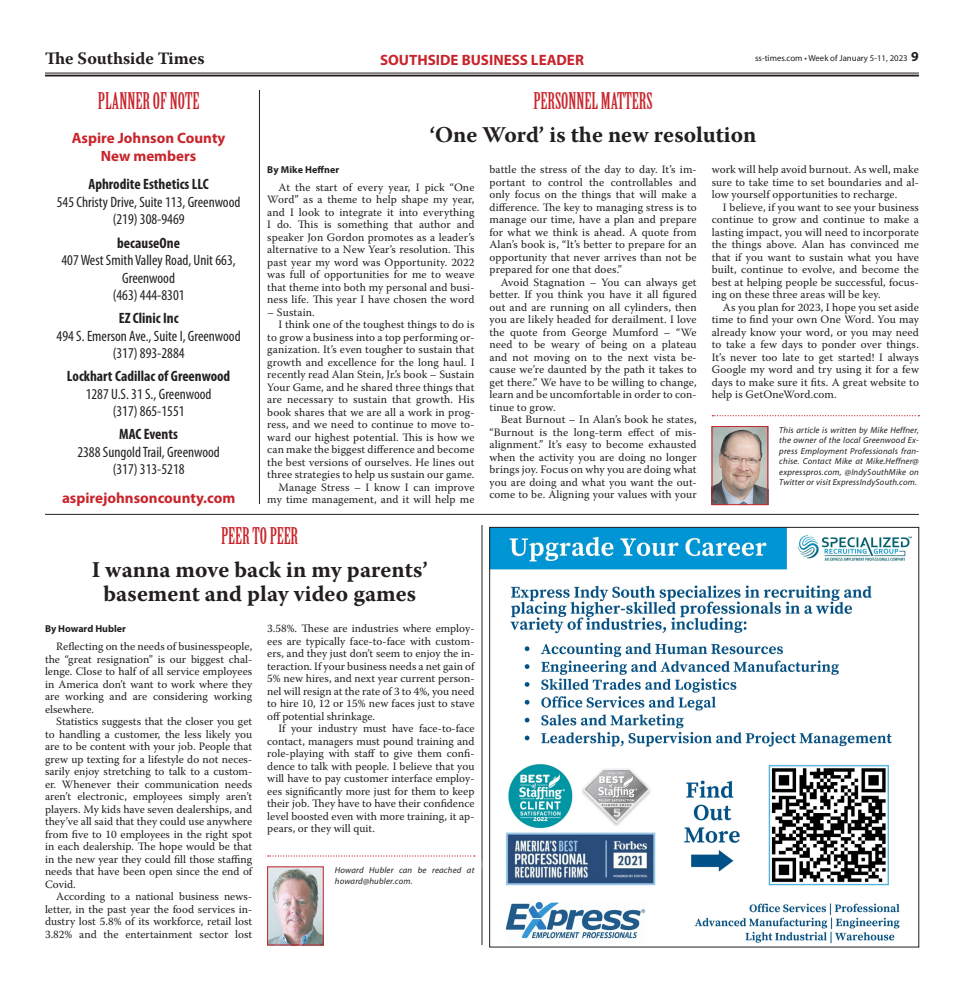
<style>
.page{position:relative;width:964px;height:990px;background:#fff}
.page>*{position:absolute;margin:0;border:0;box-sizing:border-box;transform-origin:0 0}
.SBL_Headline_for_Art{font:700 22.5px/23.8px "Warnock Pro";color:#231f20;text-align:center}
.Section_Header_-_18p{font:22.5px "Birch Std";color:#c8242b}
.t1{font:700 17.38px "Warnock Pro";color:#231f20}
.Planner_of_Note{font:condensed 15px/17.5px "Myriad Pro";color:#231f20;text-align:center}
.Planner_of_Note_BOLD{font:700 condensed 15px "Myriad Pro";color:#231f20}
.Planner_of_Note_BOLD-2{font:700 15px/17.5px "Myriad Pro";color:#c8242b;text-align:center}
.Briefs_Copy{font:700 15px "Myriad Pro";color:#c8242b}
.Body_Copy{font:11.25px/12.5px "Warnock Pro";letter-spacing:.01em;color:#231f20;text-align:justify}
.Byline_for_Article{font:700 10px "Myriad Pro";color:#231f20}
.Signature{font:italic 8.75px/10.5px "Myriad Pro";letter-spacing:.02em;color:#231f20;text-align:justify}
.t2{font:8.75px "Myriad Pro";color:#231f20}
.s1{font-weight:700;font-size:13.75px}
</style>
<div class="page">
<hr style="left:45px;top:73px;width:873px;height:1px;background:#231f20">
<hr style="left:45px;top:75px;width:873px;height:2px;background:#231f20">
<hr style="left:259px;top:90px;width:1px;height:414px;background:#231f20">
<hr style="left:481px;top:525px;width:1px;height:420px;background:#231f20">
<hr style="left:45px;top:514px;width:873px;height:1px;background:#231f20">
<svg style="left:712px;top:415px;width:206px;height:1px"></svg>
<img style="left:713px;top:428px;width:52px;height:75px">
<div style="left:711px;top:426px;width:56px;height:79px;border:1px solid #c8242b"></div>
<div style="left:269px;top:857px;width:221px;height:15px;background:#fff"></div>
<svg style="left:268px;top:855px;width:206px;height:2px"></svg>
<img style="left:269px;top:869px;width:52px;height:74px">
<div style="left:267px;top:867px;width:56px;height:78px;border:1px solid #c8242b"></div>
<img style="left:491px;top:529px;width:421px;height:415px">
<h2 class="t1" style="left:45px;top:48px;width:161px">The Southside Times</h2>
<p class="Briefs_Copy" style="left:380px;top:50px;width:205px">SOUTHSIDE BUSINESS LEADER</p>
<p class="t2" style="left:754px;top:53px;width:165px">ss-times.com • Week of January 5-11, 2023 <span class="s1">9</span></p>
<p class="Section_Header_-_18p" style="left:98px;top:89px;width:103px">PLANNER OF NOTE</p>
<p class="Planner_of_Note_BOLD-2" style="left:72px;top:129px;width:155px">Aspire Johnson County<br>New members</p>
<p class="Planner_of_Note_BOLD" style="left:88px;top:175px;width:122px">Aphrodite Esthetics LLC</p>
<p class="Planner_of_Note" style="left:57px;top:193px;width:185px">545 Christy Drive, Suite 113, Greenwood</p>
<p class="Planner_of_Note" style="left:113px;top:210px;width:73px">(219) 308-9469</p>
<p class="Planner_of_Note_BOLD" style="left:117px;top:233px;width:64px">becauseOne</p>
<p class="Planner_of_Note" style="left:61px;top:251px;width:176px">407 West Smith Valley Road, Unit 663,<br>Greenwood</p>
<p class="Planner_of_Note" style="left:113px;top:286px;width:73px">(463) 444-8301</p>
<p class="Planner_of_Note_BOLD" style="left:119px;top:309px;width:61px">EZ Clinic Inc</p>
<p class="Planner_of_Note" style="left:57px;top:327px;width:185px">494 S. Emerson Ave., Suite I, Greenwood</p>
<p class="Planner_of_Note" style="left:113px;top:344px;width:73px">(317) 893-2884</p>
<p class="Planner_of_Note_BOLD" style="left:67px;top:367px;width:165px">Lockhart Cadillac of Greenwood</p>
<p class="Planner_of_Note" style="left:86px;top:385px;width:127px">1287 U.S. 31 S., Greenwood</p>
<p class="Planner_of_Note" style="left:113px;top:402px;width:73px">(317) 865-1551</p>
<p class="Planner_of_Note_BOLD" style="left:119px;top:425px;width:60px">MAC Events</p>
<p class="Planner_of_Note" style="left:77px;top:443px;width:144px">2388 Sungold Trail, Greenwood</p>
<p class="Planner_of_Note" style="left:113px;top:460px;width:73px">(317) 313-5218</p>
<p class="Planner_of_Note_BOLD-2" style="left:62px;top:489px;width:175px">aspirejohnsoncounty.com</p>
<p class="Section_Header_-_18p" style="left:533px;top:88px;width:121px">PERSONNEL MATTERS</p>
<p class="SBL_Headline_for_Art" style="left:429px;top:123px;width:328px">‘One Word’ is the new resolution</p>
<p class="Byline_for_Article" style="left:267px;top:163px;width:73px">By Mike Heffner</p>
<p class="Body_Copy" style="left:267px;top:181px;width:209px;text-indent:11px">At the start of every year, I pick “One Word” as a theme to help shape my year, and I look to integrate it into everything I do. This is something that author and speaker Jon Gordon promotes as a leader’s alternative to a New Year’s resolution. This past year my word was Opportunity. 2022 was full of opportunities for me to weave that theme into both my personal and busi&shy;ness life. This year I have chosen the word</p>
<p class="Body_Copy" style="left:267px;top:306px;width:49px">– Sustain.</p>
<p class="Body_Copy" style="left:267px;top:318px;width:209px;text-indent:11px">I think one of the toughest things to do is to grow a business into a top performing or&shy;ganization. It’s even tougher to sustain that growth and excellence for the long haul. I recently read Alan Stein, Jr.’s book – Sustain Your Game, and he shared three things that are necessary to sustain that growth. His book shares that we are all a work in prog&shy;ress, and we need to continue to move to&shy;ward our highest potential. This is how we can make the biggest difference and become the best versions of ourselves. He lines out three strategies to help us sustain our game.</p>
<p class="Body_Copy" style="left:267px;top:481px;width:209px;text-align:right">Manage Stress – I know I can improve my time management, and it will help me</p>
<p class="Body_Copy" style="left:489px;top:163px;width:209px">battle the stress of the day to day. It’s im&shy;portant to control the controllables and only focus on the things that will make a difference. The key to managing stress is to manage our time, have a plan and prepare for what we think is ahead. A quote from Alan’s book is, “It’s better to prepare for an opportunity that never arrives than not be prepared for one that does.”</p>
<p class="Body_Copy" style="left:489px;top:276px;width:209px;text-indent:11px">Avoid Stagnation – You can always get better. If you think you have it all figured out and are running on all cylinders, then you are likely headed for derailment. I love the quote from George Mumford – “We need to be weary of being on a plateau and not moving on to the next vista be&shy;cause we’re daunted by the path it takes to get there.” We have to be willing to change, learn and be uncomfortable in order to con&shy;tinue to grow.</p>
<p class="Body_Copy" style="left:489px;top:413px;width:209px;text-indent:11px">Beat Burnout – In Alan’s book he states, “Burnout is the long-term effect of mis&shy;alignment.” It’s easy to become exhausted when the activity you are doing no longer brings joy. Focus on why you are doing what you are doing and what you want the out&shy;come to be. Aligning your values with your</p>
<p class="Body_Copy" style="left:711px;top:163px;width:208px">work will help avoid burnout. As well, make sure to take time to set boundaries and al&shy;low yourself opportunities to recharge.</p>
<p class="Body_Copy" style="left:711px;top:201px;width:209px;text-indent:11px">I believe, if you want to see your business continue to grow and continue to make a lasting impact, you will need to incorporate the things above. Alan has convinced me that if you want to sustain what you have built, continue to evolve, and become the best at helping people be successful, focus&shy;ing on these three areas will be key.</p>
<p class="Body_Copy" style="left:711px;top:301px;width:209px;text-indent:11px">As you plan for 2023, I hope you set aside time to find your own One Word. You may already know your word, or you may need to take a few days to ponder over things.<br>It’s never too late to get started! I always Google my word and try using it for a few days to make sure it fits. A great website to help is GetOneWord.com.</p>
<p class="Signature" style="left:778px;top:424px;width:141px">This article is written by Mike Heffner, the owner of the local Greenwood Ex&shy;press Employment Professionals fran&shy;chise. Contact Mike at Mike.Heffner@ expresspros.com, @IndySouthMike on Twitter or visit ExpressIndySouth.com.</p>
<p class="Section_Header_-_18p" style="left:221px;top:523px;width:78px">PEER TO PEER</p>
<p class="SBL_Headline_for_Art" style="left:92px;top:558px;width:337px">I wanna move back in my parents’ basement and play video games</p>
<p class="Byline_for_Article" style="left:45px;top:622px;width:82px">By Howard Hubler</p>
<p class="Body_Copy" style="left:45px;top:640px;width:209px;text-indent:11px">Reflecting on the needs of businesspeople, the “great resignation” is our biggest chal&shy;lenge. Close to half of all service employees in America don’t want to work where they are working and are considering working elsewhere.</p>
<p class="Body_Copy" style="left:45px;top:715px;width:209px;text-indent:11px">Statistics suggests that the closer you get to handling a customer, the less likely you are to be content with your job. People that grew up texting for a lifestyle do not neces&shy;sarily enjoy stretching to talk to a custom&shy;er. Whenever their communication needs aren’t electronic, employees simply aren’t players. My kids have seven dealerships, and they’ve all said that they could use anywhere from five to 10 employees in the right spot in each dealership. The hope would be that in the new year they could fill those staffing needs that have been open since the end of Covid.</p>
<p class="Body_Copy" style="left:45px;top:890px;width:209px;text-indent:11px">According to a national business news&shy;letter, in the past year the food services in&shy;dustry lost 5.8% of its workforce, retail lost 3.82% and the entertainment sector lost</p>
<p class="Body_Copy" style="left:267px;top:622px;width:209px">3.58%. These are industries where employ&shy;ees are typically face-to-face with custom&shy;ers, and they just don’t seem to enjoy the in&shy;teraction. If your business needs a net gain of 5% new hires, and next year current person&shy;nel will resign at the rate of 3 to 4%, you need to hire 10, 12 or 15% new faces just to stave off potential shrinkage.</p>
<p class="Body_Copy" style="left:267px;top:722px;width:209px;text-indent:11px">If your industry must have face-to-face contact, managers must pound training and role-playing with staff to give them confi&shy;dence to talk with people. I believe that you will have to pay customer interface employ&shy;ees significantly more just for them to keep their job. They have to have their confidence level boosted even with more training, it ap&shy;pears, or they will quit.</p>
<p class="Signature" style="left:334px;top:865px;width:141px">Howard Hubler can be reached at howard@hubler.com.</p>
</div>
